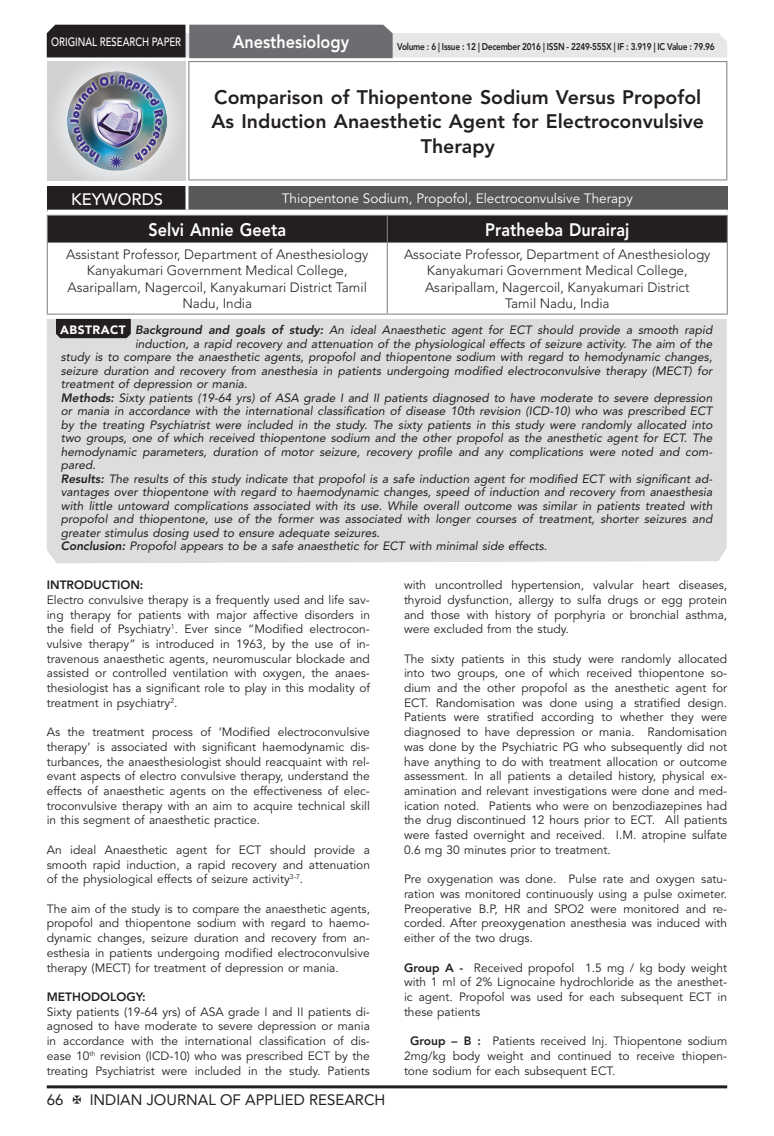
<style>
.page{position:relative;width:774px;height:1136px;background:#fff}
.page>*{position:absolute;margin:0;border:0;box-sizing:border-box;transform-origin:0 0}
.IJAR_Articles_Head{font:800 19.5px/24.3px "Avenir LT Std";color:#231f20;text-align:center}
.IJAR_Author_Name{font:800 18px "Avenir LT Std";color:#fff;scale:.9 1}
.IJAR_Address{font:500 16.5px "Avenir LT Std";color:#fff}
.t1{font:15px "Avenir LT Std";color:#231f20}
.IJAR_Address-2{font:300 13.5px/16.2px "Avenir LT Std";color:#231f20;text-align:center}
.IJAR_Address-3{font:13.5px "Avenir LT Std";color:#fff}
.IJAR_Body_Text{font:12px/14.7px "Avenir LT Std";color:#231f20;text-align:justify}
.IJAR_Body_Text-2{font:italic 12px/13.5px "Avenir LT Std";color:#231f20;text-align:justify}
.IJAR_Bold{font:800 12px "Avenir LT Std";color:#231f20}
.t2{font:500 12px "Avenir LT Std";color:#fff;scale:.8 1}
.t3{font:900 12px "Avenir LT Std";letter-spacing:.04em;color:#fff}
.t4{font:800 9.75px "Avenir LT Std";letter-spacing:-.03em;color:#231f20;scale:.85 1}
.s1{font-weight:800}
</style>
<div class="page">
<hr style="left:47px;top:1085px;width:680px;height:3px;background:#231f20">
<div style="left:48px;top:62px;width:137px;height:118px;background:linear-gradient(to right,#d9dadc,#d8d9db)"></div>
<img style="left:68px;top:71px;width:99px;height:100px">
<svg style="left:47px;top:25px;width:680px;height:33px;background:#9e9e9f"></svg>
<hr style="left:188px;top:61px;width:539px;height:1px;background:#808285">
<hr style="left:188px;top:62px;width:1px;height:117px;background:#808285">
<hr style="left:726px;top:62px;width:1px;height:117px;background:#808285">
<hr style="left:188px;top:179px;width:539px;height:1px;background:#808285">
<div style="left:47px;top:215px;width:681px;height:27px;background:#231f20"></div>
<hr style="left:47px;top:242px;width:340px;height:1px;background:#808285">
<hr style="left:47px;top:243px;width:1px;height:70px;background:#808285">
<hr style="left:387px;top:242px;width:341px;height:1px;background:#808285">
<hr style="left:387px;top:243px;width:1px;height:70px;background:#808285">
<hr style="left:727px;top:243px;width:1px;height:70px;background:#808285">
<hr style="left:47px;top:313px;width:340px;height:1px;background:#808285">
<hr style="left:387px;top:313px;width:341px;height:1px;background:#808285">
<div style="left:47px;top:319px;width:680px;height:244px;background:#dcdddf"></div>
<svg style="left:56px;top:319px;width:75px;height:19px"></svg>
<div style="left:47px;top:186px;width:140px;height:25px;background:#231f20"></div>
<div style="left:187px;top:186px;width:541px;height:25px;background:#57585a"></div>
<hr style="left:185px;top:186px;width:3px;height:24px;background:#fff">
<hr style="left:47px;top:210px;width:140px;height:3px;background:#fff">
<hr style="left:187px;top:210px;width:541px;height:3px;background:#fff">
<p class="t2" style="left:51px;top:34px;width:164px">ORIGINAL RESEARCH PAPER</p>
<p class="IJAR_Author_Name" style="left:233px;top:31px;width:131px">Anesthesiology</p>
<p class="t4" style="left:397px;top:41px;width:375px">Volume : 6 | Issue : 12 | December 2016 | ISSN - 2249-555X | IF : 3.919 | IC Value : 79.96</p>
<p class="IJAR_Articles_Head" style="left:211px;top:85px;width:494px">Comparison of Thiopentone Sodium Versus Propofol<br>As Induction Anaesthetic Agent for Electroconvulsive<br>Therapy</p>
<p class="IJAR_Address" style="left:71px;top:189px;width:94px">KEYWORDS</p>
<p class="IJAR_Address-3" style="left:282px;top:190px;width:353px">Thiopentone Sodium, Propofol, Electroconvulsive Therapy</p>
<p class="IJAR_Author_Name" style="left:149px;top:219px;width:154px">Selvi Annie Geeta</p>
<p class="IJAR_Author_Name" style="left:485px;top:219px;width:162px">Pratheeba Durairaj</p>
<p class="IJAR_Address-2" style="left:66px;top:246px;width:304px">Assistant Professor, Department of Anesthesiology</p>
<p class="IJAR_Address-2" style="left:68px;top:262px;width:301px">Kanyakumari Government Medical College,<br>Asaripallam, Nagercoil, Kanyakumari District Tamil<br>Nadu, India</p>
<p class="IJAR_Address-2" style="left:404px;top:246px;width:308px">Associate Professor, Department of Anesthesiology</p>
<p class="IJAR_Address-2" style="left:425px;top:262px;width:266px;text-align:left">Kanyakumari Government Medical College,<br>Asaripallam, Nagercoil, Kanyakumari District</p>
<p class="IJAR_Address-2" style="left:505px;top:295px;width:106px">Tamil Nadu, India</p>
<p class="t3" style="left:60px;top:322px;width:67px">ABSTRACT</p>
<p class="IJAR_Body_Text-2" style="left:135px;top:323px;width:579px"><span class="s1">Background and goals of study:</span> An ideal Anaesthetic agent for ECT should provide a smooth rapid</p>
<p class="IJAR_Body_Text-2" style="left:135px;top:337px;width:579px">induction, a rapid recovery and attenuation of the physiological effects of seizure activity. The aim of the</p>
<p class="IJAR_Body_Text-2" style="left:61px;top:350px;width:653px">study is to compare the anaesthetic agents, propofol and thiopentone sodium with regard to hemodynamic changes,</p>
<p class="IJAR_Body_Text-2" style="left:61px;top:364px;width:653px">seizure duration and recovery from anesthesia in patients undergoing modified electroconvulsive therapy (MECT) for</p>
<p class="IJAR_Body_Text-2" style="left:61px;top:377px;width:188px">treatment of depression or mania.</p>
<p class="IJAR_Body_Text-2" style="left:61px;top:391px;width:653px"><span class="s1">Methods:</span> Sixty patients (19-64 yrs) of ASA grade I and II patients diagnosed to have moderate to severe depression or mania in accordance with the international classification of disease 10th revision (ICD-10) who was prescribed ECT by the treating Psychiatrist were included in the study. The sixty patients in this study were randomly allocated into two groups, one of which received thiopentone sodium and the other propofol as the anesthetic agent for ECT. The hemodynamic parameters, duration of motor seizure, recovery profile and any complications were noted and com&shy;pared.</p>
<p class="IJAR_Body_Text-2" style="left:61px;top:472px;width:653px"><span class="s1">Results:</span> The results of this study indicate that propofol is a safe induction agent for modified ECT with significant ad&shy;vantages over thiopentone with regard to haemodynamic changes, speed of induction and recovery from anaesthesia with little untoward complications associated with its use. While overall outcome was similar in patients treated with propofol and thiopentone, use of the former was associated with longer courses of treatment, shorter seizures and greater stimulus dosing used to ensure adequate seizures.</p>
<p class="IJAR_Body_Text-2" style="left:61px;top:539px;width:488px"><span class="s1">Conclusion:</span> Propofol appears to be a safe anaesthetic for ECT with minimal side effects.</p>
<p class="IJAR_Bold" style="left:47px;top:577px;width:98px">INTRODUCTION:</p>
<p class="IJAR_Body_Text" style="left:47px;top:592px;width:325px">Electro convulsive therapy is a frequently used and life sav&shy;ing therapy for patients with major affective disorders in the field of Psychiatry<sup>1</sup>. Ever since “Modified electrocon&shy;vulsive therapy” is introduced in 1963, by the use of in&shy;travenous anaesthetic agents, neuromuscular blockade and assisted or controlled ventilation with oxygen, the anaes&shy;thesiologist has a significant role to play in this modality of treatment in psychiatry<sup>2</sup>.</p>
<p class="IJAR_Body_Text" style="left:47px;top:725px;width:325px">As the treatment process of ‘Modified electroconvulsive therapy’ is associated with significant haemodynamic dis&shy;turbances, the anaesthesiologist should reacquaint with rel&shy;evant aspects of electro convulsive therapy, understand the effects of anaesthetic agents on the effectiveness of elec&shy;troconvulsive therapy with an aim to acquire technical skill in this segment of anaesthetic practice.</p>
<p class="IJAR_Body_Text" style="left:47px;top:842px;width:325px">An ideal Anaesthetic agent for ECT should provide a smooth rapid induction, a rapid recovery and attenuation of the physiological effects of seizure activity<sup>3-7</sup>.</p>
<p class="IJAR_Body_Text" style="left:47px;top:901px;width:325px">The aim of the study is to compare the anaesthetic agents, propofol and thiopentone sodium with regard to haemo&shy;dynamic changes, seizure duration and recovery from an&shy;esthesia in patients undergoing modified electroconvulsive therapy (MECT) for treatment of depression or mania.</p>
<p class="IJAR_Bold" style="left:47px;top:989px;width:100px">METHODOLOGY:</p>
<p class="IJAR_Body_Text" style="left:47px;top:1004px;width:325px">Sixty patients (19-64 yrs) of ASA grade I and II patients di&shy;agnosed to have moderate to severe depression or mania in accordance with the international classification of dis&shy;ease 10<sup>th</sup> revision (ICD-10) who was prescribed ECT by the treating Psychiatrist were included in the study. Patients</p>
<p class="t1" style="left:47px;top:1090px;width:18px">66</p>
<p class="t1" style="left:90px;top:1090px;width:297px">INDIAN JOURNAL OF APPLIED RESEARCH</p>
<p class="IJAR_Body_Text" style="left:404px;top:578px;width:325px">with uncontrolled hypertension, valvular heart diseases, thyroid dysfunction, allergy to sulfa drugs or egg protein and those with history of porphyria or bronchial asthma, were excluded from the study.</p>
<p class="IJAR_Body_Text" style="left:404px;top:651px;width:325px">The sixty patients in this study were randomly allocated into two groups, one of which received thiopentone so&shy;dium and the other propofol as the anesthetic agent for ECT. Randomisation was done using a stratified design.<br>Patients were stratified according to whether they were diagnosed to have depression or mania. Randomisation was done by the Psychiatric PG who subsequently did not have anything to do with treatment allocation or outcome assessment. In all patients a detailed history, physical ex&shy;amination and relevant investigations were done and med&shy;ication noted. Patients who were on benzodiazepines had the drug discontinued 12 hours prior to ECT. All patients were fasted overnight and received. I.M. atropine sulfate 0.6 mg 30 minutes prior to treatment.</p>
<p class="IJAR_Body_Text" style="left:404px;top:872px;width:325px">Pre oxygenation was done. Pulse rate and oxygen satu&shy;ration was monitored continuously using a pulse oximeter.<br>Preoperative B.P, HR and SPO2 were monitored and re&shy;corded. After preoxygenation anesthesia was induced with either of the two drugs.</p>
<p class="IJAR_Body_Text" style="left:404px;top:960px;width:325px"><span class="s1">Group A -</span> Received propofol 1.5 mg / kg body weight with 1 ml of 2% Lignocaine hydrochloride as the anesthet&shy;ic agent. Propofol was used for each subsequent ECT in these patients</p>
<p class="IJAR_Body_Text" style="left:404px;top:1033px;width:325px;text-indent:6px"><span class="s1">Group – B :</span> Patients received Inj. Thiopentone sodium 2mg/kg body weight and continued to receive thiopen&shy;tone sodium for each subsequent ECT.</p>
</div>
